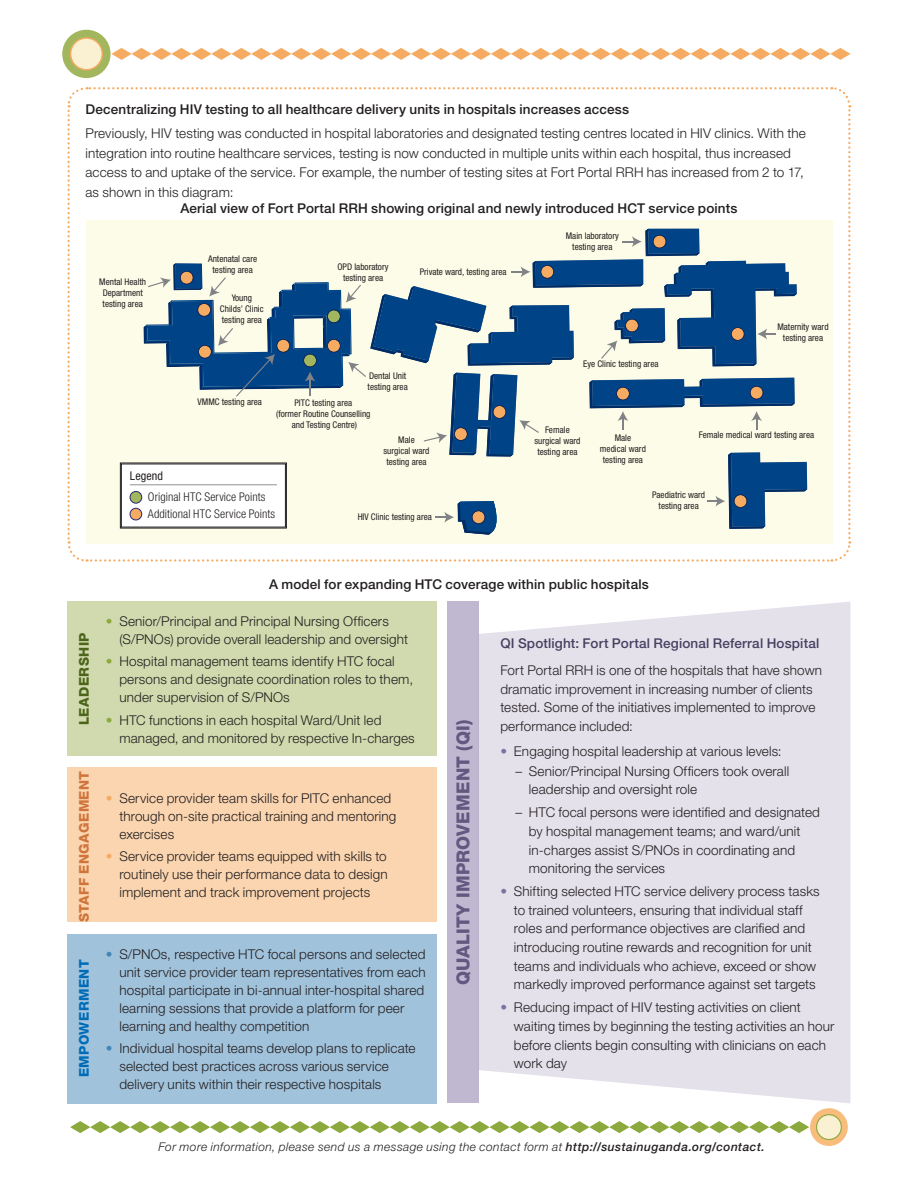
<style>
.page{position:relative;width:918px;height:1188px;background:#fff}
.page>*{position:absolute;margin:0;border:0;box-sizing:border-box;transform-origin:0 0}
.t1{font:800 18px "Helvetica Neue";letter-spacing:.015em;color:#484060}
.t2{font:300 13.5px/18.6px "Helvetica Neue";letter-spacing:.01em;color:#231f20}
.t3{font:500 13.5px "Helvetica Neue";letter-spacing:.01em;color:#231f20}
.t4{font:500 13.5px "Helvetica Neue";letter-spacing:.01em;color:#484060}
.t5{font:800 13.5px "Helvetica Neue";letter-spacing:.03em;color:#cf753b}
.t6{font:800 13.5px "Helvetica Neue";letter-spacing:.03em;color:#006cb7}
.t7{font:800 13.5px "Helvetica Neue";letter-spacing:.03em;color:#4d641c}
.t8{font:italic 300 12px "Helvetica Neue";letter-spacing:.03em;color:#231f20}
.t9{font:300 condensed 12px/16.5px "Helvetica Neue";letter-spacing:.01em;color:#231f20}
.t10{font:condensed 12px "Helvetica Neue";letter-spacing:.005em;color:#231f20}
.t11{font:condensed 9.15px/11.1px "Helvetica Neue";color:#231f20;text-align:center}
.s1{color:#8ca93d}
.s2{color:#7f72a1}
.s3{color:#f5ab61}
.s4{color:#4385b7}
.s5{font-weight:500}
</style>
<div class="page">
<div style="left:62px;top:30px;width:49px;height:48px;background:#a1b65d;border-radius:50%"></div>
<div style="left:71px;top:38px;width:31px;height:32px;background:#faf1d3;border-radius:50%"></div>
<div style="left:70px;top:37px;width:33px;height:33px;border:1px solid #f5ab61;border-radius:50%"></div>
<svg style="left:111px;top:48px;width:739px;height:12px"></svg>
<div style="left:810px;top:1108px;width:38px;height:38px;background:#f8bc7d;border-radius:50%"></div>
<div style="left:817px;top:1115px;width:24px;height:24px;background:#faf1d3;border-radius:50%"></div>
<div style="left:816px;top:1114px;width:26px;height:26px;border:1px solid #8ca93d;border-radius:50%"></div>
<svg style="left:70px;top:1121px;width:739px;height:12px"></svg>
<div style="left:68px;top:602px;width:369px;height:154px;background:#d0daae"></div>
<div style="left:68px;top:768px;width:369px;height:154px;background:#fad5b0"></div>
<div style="left:68px;top:934px;width:369px;height:169px;background:#a1c2db"></div>
<div style="left:447px;top:602px;width:31px;height:501px;background:#bfb8d0"></div>
<div style="left:478px;top:602px;width:372px;height:501px;background:#e4e1eb"></div>
<svg style="left:67px;top:87px;width:785px;height:475px"></svg>
<div style="left:130px;top:491px;width:12px;height:12px;background:#a1b65d;border-radius:50%"></div>
<div style="left:130px;top:491px;width:12px;height:12px;border:1px solid #272873;border-radius:50%"></div>
<div style="left:130px;top:508px;width:12px;height:12px;background:#f5ab61;border-radius:50%"></div>
<div style="left:130px;top:508px;width:12px;height:12px;border:1px solid #272873;border-radius:50%"></div>
<hr style="left:130px;top:484px;width:147px;height:1px;background:#231f20">
<p class="t3" style="left:86px;top:101px;width:545px">Decentralizing HIV testing to all healthcare delivery units in hospitals increases access</p>
<p class="t2" style="left:86px;top:123px;width:722px;line-height:19.5px">Previously, HIV testing was conducted in hospital laboratories and designated testing centres located in HIV clinics. With the integration into routine healthcare services, testing is now conducted in multiple units within each hospital, thus increased access to and uptake of the service. For example, the number of testing sites at Fort Portal RRH has increased from 2 to 17, as shown in this diagram:</p>
<p class="t3" style="left:180px;top:200px;width:558px">Aerial view of Fort Portal RRH showing original and newly introduced HCT service points</p>
<p class="t11" style="left:99px;top:276px;width:49px">Mental Health<br>Department testing area</p>
<p class="t11" style="left:208px;top:253px;width:51px">Antenatal care testing area</p>
<p class="t11" style="left:220px;top:292px;width:45px">Young<br>Childs’ Clinic testing area</p>
<p class="t11" style="left:338px;top:261px;width:53px">OPD laboratory testing area</p>
<p class="t11" style="left:420px;top:266px;width:88px">Private ward, testing area</p>
<p class="t11" style="left:566px;top:230px;width:55px">Main laboratory testing area</p>
<p class="t11" style="left:583px;top:358px;width:77px">Eye Clinic testing area</p>
<p class="t11" style="left:777px;top:321px;width:53px">Maternity ward testing area</p>
<p class="t11" style="left:368px;top:370px;width:42px;text-align:left">Dental Unit testing area</p>
<p class="t11" style="left:276px;top:397px;width:96px">PITC testing area<br>(former Routine Counselling and Testing Centre)</p>
<p class="t11" style="left:198px;top:396px;width:66px">VMMC testing area</p>
<p class="t11" style="left:384px;top:434px;width:47px">Male<br>surgical ward testing area</p>
<p class="t11" style="left:534px;top:424px;width:47px">Female surgical ward testing area</p>
<p class="t11" style="left:600px;top:432px;width:47px">Male<br>medical ward testing area</p>
<p class="t11" style="left:699px;top:429px;width:117px">Female medical ward testing area</p>
<p class="t11" style="left:652px;top:490px;width:54px">Paediatric ward testing area</p>
<p class="t10" style="left:130px;top:469px;width:35px">Legend</p>
<p class="t9" style="left:148px;top:489px;width:129px">Original HTC Service Points<br>Additional HTC Service Points</p>
<p class="t11" style="left:358px;top:511px;width:76px">HIV Clinic testing area</p>
<p class="t7" style="left:76px;top:725px;width:94px;rotate:-90deg">LEADERSHIP</p>
<p class="t5" style="left:76px;top:922px;width:153px;rotate:-90deg">STAFF ENGAGEMENT</p>
<p class="t6" style="left:76px;top:1077px;width:119px;rotate:-90deg">EMPOWERMENT</p>
<p class="t3" style="left:269px;top:576px;width:381px">A model for expanding HTC coverage within public hospitals</p>
<p class="t2" style="left:119px;top:612px;width:290px;line-height:18px;text-indent:-14px"><span class="s1">•</span> Senior/Principal and Principal Nursing Officers (S/PNOs) provide overall leadership and oversight</p>
<p class="t2" style="left:119px;top:652px;width:295px;line-height:18px;text-indent:-14px"><span class="s1">•</span> Hospital management teams identify HTC focal persons and designate coordination roles to them, under supervision of S/PNOs</p>
<p class="t2" style="left:119px;top:710px;width:297px;line-height:18px;text-indent:-14px"><span class="s1">•</span> HTC functions in each hospital Ward/Unit led managed, and monitored by respective In-charges</p>
<p class="t4" style="left:500px;top:635px;width:321px">QI Spotlight: Fort Portal Regional Referral Hospital</p>
<p class="t2" style="left:500px;top:661px;width:323px">Fort Portal RRH is one of the hospitals that have shown dramatic improvement in increasing number of clients tested. Some of the initiatives implemented to improve performance included:</p>
<p class="t2" style="left:500px;top:741px;width:283px"><span class="s2">•</span> Engaging hospital leadership at various levels:</p>
<p class="t2" style="left:529px;top:761px;width:262px;text-indent:-14px">– Senior/Principal Nursing Officers took overall leadership and oversight role</p>
<p class="t2" style="left:529px;top:803px;width:293px;text-indent:-14px">– HTC focal persons were identified and designated by hospital management teams; and ward/unit in-charges assist S/PNOs in coordinating and monitoring the services</p>
<p class="t2" style="left:514px;top:882px;width:307px;text-indent:-14px"><span class="s2">•</span> Shifting selected HTC service delivery process tasks to trained volunteers, ensuring that individual staff roles and performance objectives are clarified and introducing routine rewards and recognition for unit teams and individuals who achieve, exceed or show markedly improved performance against set targets</p>
<p class="t2" style="left:514px;top:998px;width:322px;text-indent:-14px"><span class="s2">•</span> Reducing impact of HIV testing activities on client waiting times by beginning the testing activities an hour before clients begin consulting with clinicians on each work day</p>
<h1 class="t1" style="left:453px;top:985px;width:267px;rotate:-90deg">QUALITY IMPROVEMENT (QI)</h1>
<p class="t2" style="left:119px;top:789px;width:279px;line-height:18px;text-indent:-14px"><span class="s3">•</span> Service provider team skills for PITC enhanced through on-site practical training and mentoring exercises</p>
<p class="t2" style="left:119px;top:847px;width:270px;line-height:18px;text-align:justify;text-indent:-14px"><span class="s3">•</span> Service provider teams equipped with skills to routinely use their performance data to design implement and track improvement projects</p>
<p class="t2" style="left:119px;top:944px;width:308px;line-height:18px;text-indent:-14px"><span class="s4">•</span> S/PNOs, respective HTC focal persons and selected unit service provider team representatives from each hospital participate in bi-annual inter-hospital shared learning sessions that provide a platform for peer learning and healthy competition</p>
<p class="t2" style="left:119px;top:1039px;width:298px;line-height:18px;text-indent:-14px"><span class="s4">•</span> Individual hospital teams develop plans to replicate selected best practices across various service delivery units within their respective hospitals</p>
<p class="t8" style="left:159px;top:1139px;width:608px">For more information, please send us a message using the contact form at <span class="s5">http://sustainuganda.org/contact.</span></p>
</div>
